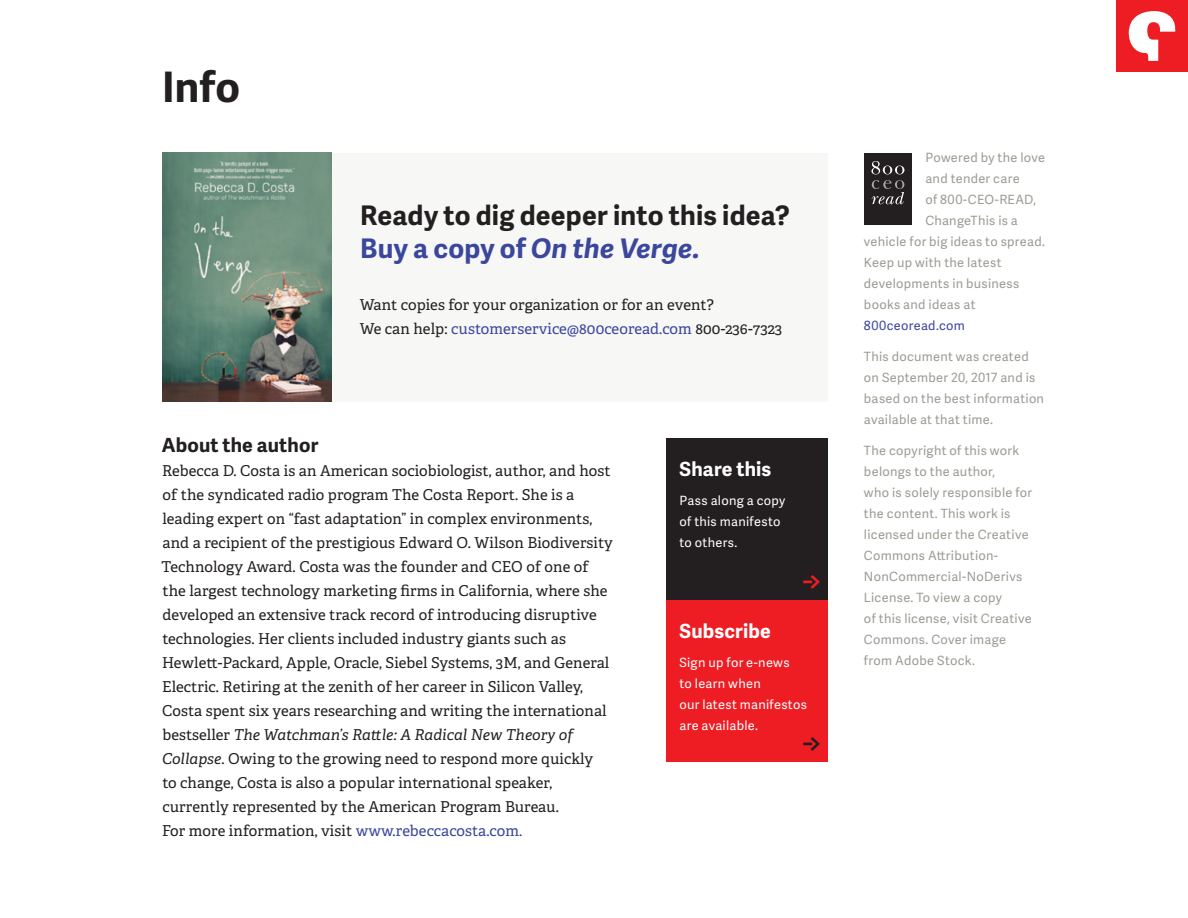
<style>
.page{position:relative;width:1188px;height:918px;background:#fff}
.page>*{position:absolute;margin:0;border:0;box-sizing:border-box;transform-origin:0 0}
.t1{font:700 42px "Adelle Sans";color:#231f20}
.t2{font:36px "Adelle Sans";color:#231f20}
.t3{font:36px "Adelle Sans";color:#ee1d23}
.t4{font:700 27px/33px "Adelle Sans";letter-spacing:.005em;color:#231f20}
.t5{font:700 19.5px "Adelle Sans";letter-spacing:.01em;color:#fff}
.t6{font:700 19.5px "Adelle Sans";letter-spacing:.01em;color:#231f20}
.t7{font:15px/24px "Adelle PE";letter-spacing:.005em;color:#231f20}
.t8{font:12.75px/21px "Adelle Sans";letter-spacing:.025em;color:#9e9b94}
.t9{font:12.75px/21px "Adelle Sans";letter-spacing:.025em;color:#fff}
.t10{font:12.75px "Adelle Sans";letter-spacing:.025em;color:#3b479d}
.s1{color:#3b479d}
.s2{font-style:italic;color:#3b479d}
.s3{font-style:italic}
</style>
<div class="page">
<div style="left:1116px;top:0;width:72px;height:72px;background:#ee1d23"></div>
<svg style="left:1129px;top:11px;width:46px;height:50px"></svg>
<div style="left:324px;top:153px;width:504px;height:249px;background:#f7f7f6"></div>
<img style="left:162px;top:153px;width:169px;height:249px">
<div style="left:864px;top:153px;width:48px;height:72px;background:#231f20"></div>
<svg style="left:872px;top:161px;width:32px;height:13px"></svg>
<svg style="left:872px;top:180px;width:32px;height:24px"></svg>
<div style="left:666px;top:600px;width:162px;height:162px;background:#ee1d23"></div>
<div style="left:666px;top:438px;width:162px;height:162px;background:#231f20"></div>
<h1 class="t1" style="left:162px;top:57px;width:79px">Info</h1>
<h3 class="t4" style="left:360px;top:198px;width:431px">Ready to dig deeper into this idea?<br><span class="s1">Buy a copy of</span> <span class="s2">On the Verge.</span></h3>
<p class="t7" style="left:360px;top:292px;width:424px">Want copies for your organization or for an event?<br>We can help: <span class="s1">customerservice@800ceoread.com</span> 800-236-7323</p>
<h3 class="t6" style="left:162px;top:431px;width:158px">About the author</h3>
<p class="t7" style="left:162px;top:458px;width:453px">Rebecca D. Costa is an American sociobiologist, author, and host of the syndicated radio program The Costa Report. She is a leading expert on “fast adaptation” in complex environments, and a recipient of the prestigious Edward O. Wilson Biodiversity Technology Award. Costa was the founder and CEO of one of the largest technology marketing firms in California, where she developed an extensive track record of introducing disruptive technologies. Her clients included industry giants such as Hewlett-Packard, Apple, Oracle, Siebel Systems, 3M, and General Electric. Retiring at the zenith of her career in Silicon Valley, Costa spent six years researching and writing the international bestseller <span class="s3">The Watchman’s Rattle: A Radical New Theory of Collapse</span>. Owing to the growing need to respond more quickly<br>to change, Costa is also a popular international speaker, currently represented by the American Program Bureau.<br>For more information, visit <span class="s1">www.rebeccacosta.com.</span></p>
<h3 class="t5" style="left:680px;top:455px;width:93px">Share this</h3>
<p class="t9" style="left:680px;top:489px;width:107px">Pass along a copy of this manifesto to others.</p>
<h2 class="t3" style="left:801px;top:556px;width:22px">G</h2>
<h3 class="t5" style="left:680px;top:617px;width:93px">Subscribe</h3>
<p class="t9" style="left:680px;top:651px;width:129px">Sign up for e-news<br>to learn when<br>our latest manifestos are available.</p>
<h2 class="t2" style="left:801px;top:719px;width:22px">G</h2>
<p class="t8" style="left:925px;top:147px;width:121px">Powered by the love</p>
<p class="t8" style="left:925px;top:168px;width:96px">and tender care</p>
<p class="t8" style="left:925px;top:189px;width:112px">of 800-CEO-READ,</p>
<p class="t8" style="left:925px;top:210px;width:94px">ChangeThis is a</p>
<p class="t8" style="left:864px;top:231px;width:183px">vehicle for big ideas to spread.</p>
<p class="t8" style="left:864px;top:252px;width:139px">Keep up with the latest</p>
<p class="t8" style="left:864px;top:273px;width:157px">developments in business</p>
<p class="t8" style="left:864px;top:294px;width:113px">books and ideas at</p>
<p class="t10" style="left:864px;top:317px;width:103px">800ceoread.com</p>
<p class="t8" style="left:864px;top:346px;width:182px">This document was created on September 20, 2017 and is based on the best information available at that time.</p>
<p class="t8" style="left:864px;top:439px;width:170px">The copyright of this work belongs to the author,<br>who is solely responsible for the content. This work is licensed under the Creative<br>Commons Attribution-<br>NonCommercial-NoDerivs<br>License. To view a copy<br>of this license, visit Creative<br>Commons. Cover image from Adobe Stock.</p>
</div>
